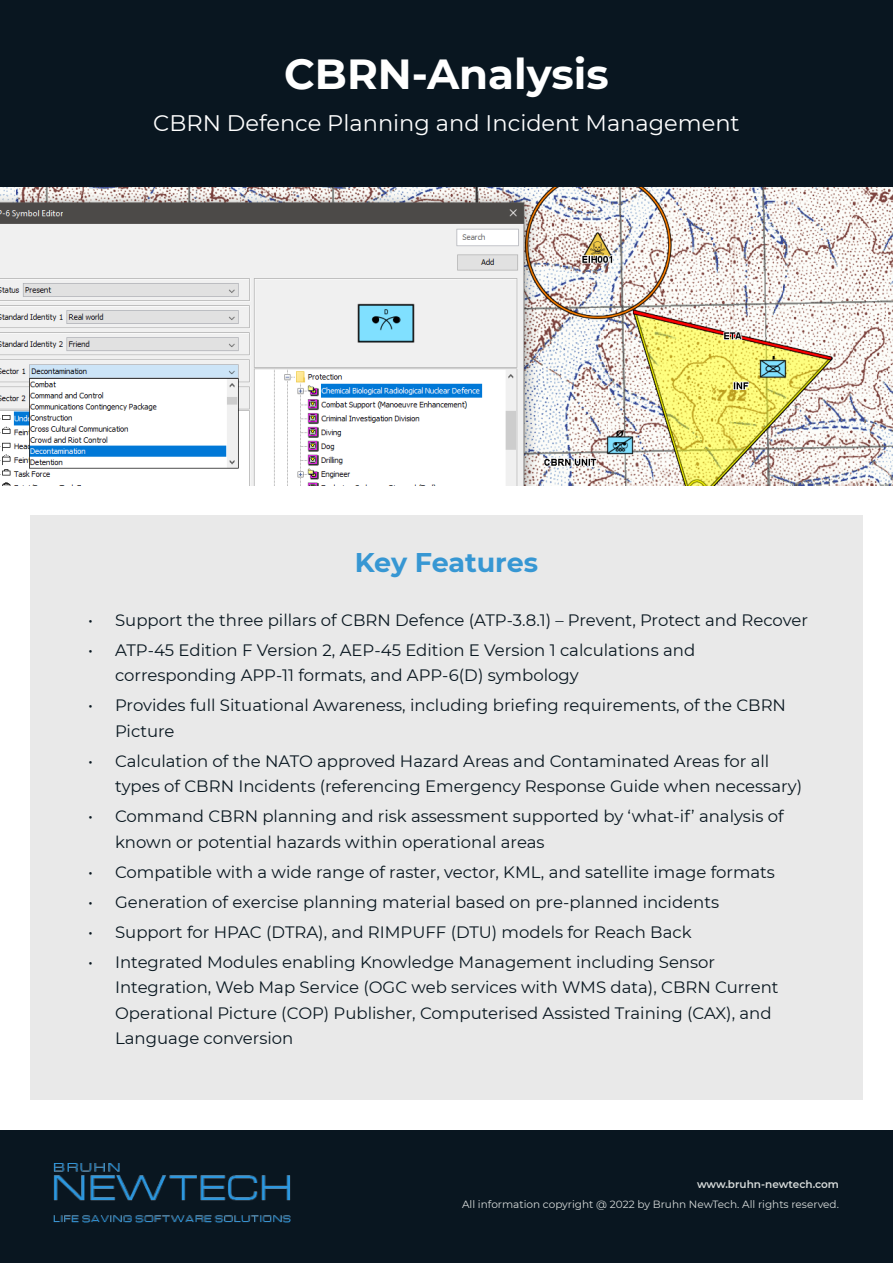
<style>
.page{position:relative;width:893px;height:1263px;background:#fff}
.page>*{position:absolute;margin:0;border:0;box-sizing:border-box;transform-origin:0 0}
.t1{font:700 42px "Montserrat";color:#fff}
.t2{font:700 27px "Montserrat";letter-spacing:-.01em;color:#3797d3}
.t3{font:22.5px "Montserrat";color:#fff}
.t4{font:16.5px/25.5px "Montserrat";color:#091720}
.t5{font:10.5px "Montserrat";color:#d8dcdb}
.t6{font:600 10.5px "Montserrat";color:#d8dcdb}
</style>
<div class="page">
<div style="left:0;top:1130px;width:893px;height:133px;background:#091620"></div>
<img style="left:53px;top:1164px;width:237px;height:59px">
<div style="left:30px;top:515px;width:833px;height:585px;background:#e9e9e9"></div>
<div style="left:0;top:0;width:893px;height:188px;background:#091620"></div>
<img style="left:0;top:188px;width:893px;height:297px">
<p class="t1" style="left:284px;top:43px;width:326px">CBRN-Analysis</p>
<p class="t3" style="left:153px;top:107px;width:588px">CBRN Defence Planning and Incident Management</p>
<p class="t2" style="left:355px;top:543px;width:185px">Key Features</p>
<p class="t4" style="left:88px;top:606px;width:721px">• Support the three pillars of CBRN Defence (ATP-3.8.1) – Prevent, Protect and Recover</p>
<p class="t4" style="left:115px;top:636px;width:582px;text-indent:-27px">• ATP-45 Edition F Version 2, AEP-45 Edition E Version 1 calculations and corresponding APP-11 formats, and APP-6(D) symbology</p>
<p class="t4" style="left:115px;top:692px;width:672px;text-indent:-27px">• Provides full Situational Awareness, including briefing requirements, of the CBRN<br>Picture</p>
<p class="t4" style="left:115px;top:747px;width:689px;text-indent:-27px">• Calculation of the NATO approved Hazard Areas and Contaminated Areas for all types of CBRN Incidents (referencing Emergency Response Guide when necessary)</p>
<p class="t4" style="left:115px;top:803px;width:670px;text-indent:-27px">• Command CBRN planning and risk assessment supported by ‘what-if’ analysis of known or potential hazards within operational areas</p>
<p class="t4" style="left:88px;top:858px;width:688px">• Compatible with a wide range of raster, vector, KML, and satellite image formats</p>
<p class="t4" style="left:88px;top:888px;width:632px">• Generation of exercise planning material based on pre-planned incidents</p>
<p class="t4" style="left:88px;top:918px;width:605px">• Support for HPAC (DTRA), and RIMPUFF (DTU) models for Reach Back</p>
<p class="t4" style="left:115px;top:948px;width:665px;text-indent:-27px">• Integrated Modules enabling Knowledge Management including Sensor Integration, Web Map Service (OGC web services with WMS data), CBRN Current Operational Picture (COP) Publisher, Computerised Assisted Training (CAX), and Language conversion</p>
<p class="t6" style="left:697px;top:1177px;width:143px">www.bruhn-newtech.com</p>
<p class="t5" style="left:462px;top:1196px;width:378px">All information copyright @ 2022 by Bruhn NewTech. All rights reserved.</p>
</div>
